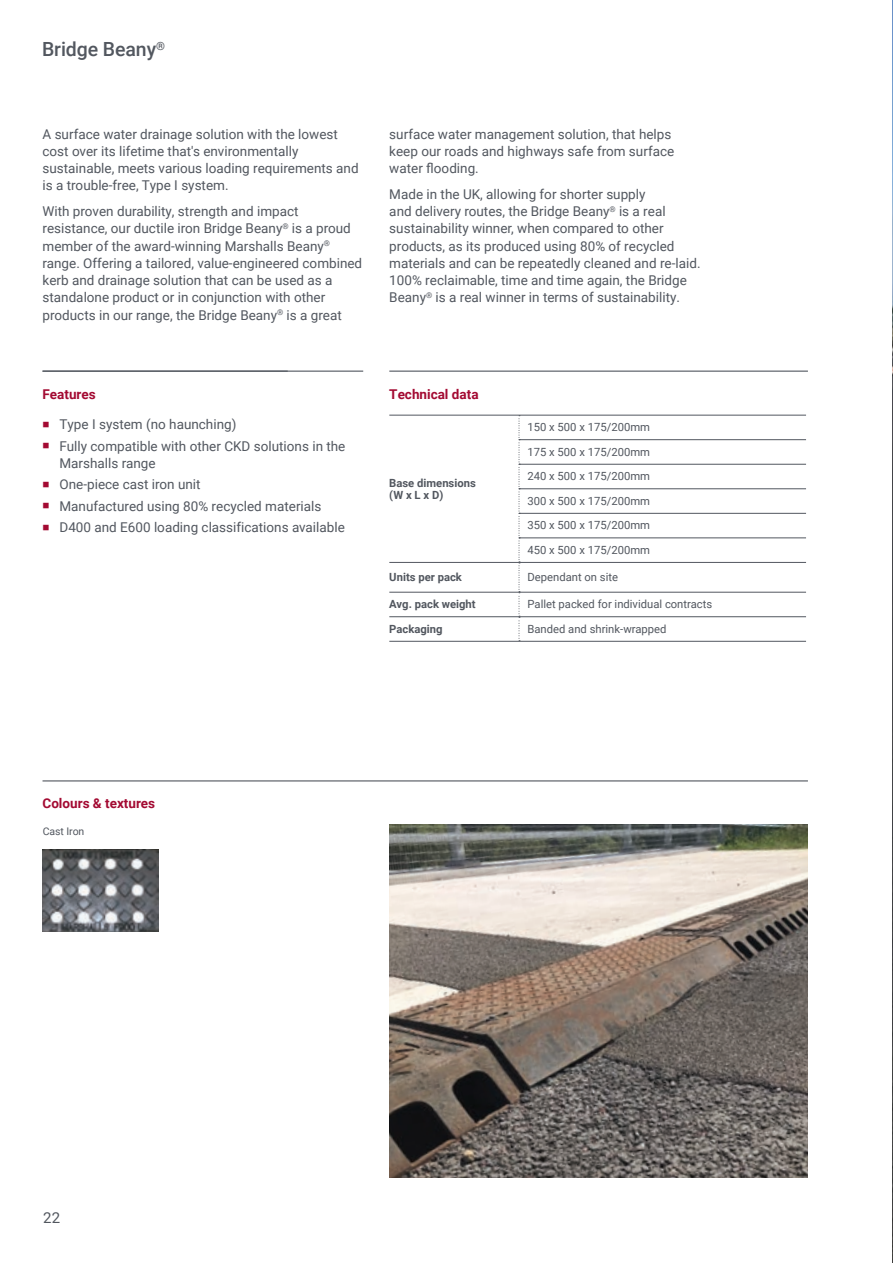
<style>
.page{position:relative;width:893px;height:1263px;background:#fff}
.page>*{position:absolute;margin:0;border:0;box-sizing:border-box;transform-origin:0 0}
.Page_Title_-_13pt_Me{font:500 19.5px "Roboto";letter-spacing:-.005em;color:#52575f}
.t1{font:15px "Roboto";color:#52575f}
.Body_copy_-_9pt_Regu{font:13.5px/17.2px "Roboto";color:#52575f}
.Heading_2_-_9pt_Bold{font:700 13.5px "Roboto";color:#a30a32}
.Caption_-_7_5pt_Regu{font:11.25px "Roboto";color:#52575f}
.Caption_heading_-_7{font:700 11.25px "Roboto";color:#52575f}
.Product_captions_-_7{font:10.5px "Roboto";letter-spacing:-.005em;color:#52575f}
</style>
<div class="page">
<img style="left:389px;top:825px;width:419px;height:353px">
<hr style="left:389px;top:415px;width:130px;height:1px;background:#52575f">
<hr style="left:519px;top:415px;width:287px;height:1px;background:#52575f">
<hr style="left:519px;top:439px;width:287px;height:1px;background:#52575f">
<hr style="left:519px;top:464px;width:287px;height:1px;background:#52575f">
<hr style="left:519px;top:488px;width:287px;height:1px;background:#52575f">
<hr style="left:519px;top:513px;width:287px;height:1px;background:#52575f">
<hr style="left:519px;top:538px;width:287px;height:1px;background:#52575f">
<hr style="left:389px;top:562px;width:130px;height:1px;background:#52575f">
<hr style="left:519px;top:562px;width:287px;height:1px;background:#52575f">
<hr style="left:389px;top:592px;width:130px;height:1px;background:#52575f">
<hr style="left:519px;top:592px;width:287px;height:1px;background:#52575f">
<hr style="left:389px;top:616px;width:130px;height:1px;background:#52575f">
<hr style="left:389px;top:641px;width:130px;height:1px;background:#52575f">
<svg style="left:519px;top:415px;width:1px;height:226px"></svg>
<hr style="left:519px;top:616px;width:287px;height:1px;background:#52575f">
<hr style="left:519px;top:641px;width:287px;height:1px;background:#52575f">
<hr style="left:43px;top:780px;width:765px;height:1px;background:#52575f">
<hr style="left:43px;top:371px;width:320px;height:1px;background:#52575f">
<hr style="left:389px;top:371px;width:419px;height:1px;background:#52575f">
<img style="left:892px;top:1px;width:1px;height:1261px">
<img style="left:43px;top:850px;width:115px;height:82px">
<p class="Page_Title_-_13pt_Me" style="left:42px;top:36px;width:124px">Bridge Beany<sup>®</sup></p>
<p class="Body_copy_-_9pt_Regu" style="left:43px;top:125px;width:318px">A surface water drainage solution with the lowest cost over its lifetime that's environmentally sustainable, meets various loading requirements and is a trouble-free, Type I system.</p>
<p class="Body_copy_-_9pt_Regu" style="left:43px;top:202px;width:321px">With proven durability, strength and impact resistance, our ductile iron Bridge Beany<sup>®</sup> is a proud member of the award-winning Marshalls Beany<sup>® </sup>range. Offering a tailored, value-engineered combined kerb and drainage solution that can be used as a standalone product or in conjunction with other products in our range, the Bridge Beany<sup>®</sup> is a great</p>
<p class="Heading_2_-_9pt_Bold" style="left:43px;top:384px;width:55px">Features</p>
<p class="Body_copy_-_9pt_Regu" style="left:60px;top:415px;width:178px">Type I system (no haunching)</p>
<p class="Body_copy_-_9pt_Regu" style="left:60px;top:437px;width:287px">Fully compatible with other CKD solutions in the<br>Marshalls range</p>
<p class="Body_copy_-_9pt_Regu" style="left:60px;top:475px;width:143px">One-piece cast iron unit</p>
<p class="Body_copy_-_9pt_Regu" style="left:60px;top:497px;width:263px">Manufactured using 80% recycled materials</p>
<p class="Body_copy_-_9pt_Regu" style="left:60px;top:518px;width:287px">D400 and E600 loading classifications available</p>
<p class="Body_copy_-_9pt_Regu" style="left:389px;top:125px;width:286px">surface water management solution, that helps keep our roads and highways safe from surface water flooding.</p>
<p class="Body_copy_-_9pt_Regu" style="left:389px;top:185px;width:313px">Made in the UK, allowing for shorter supply<br>and delivery routes, the Bridge Beany<sup>®</sup> is a real sustainability winner, when compared to other products, as its produced using 80% of recycled materials and can be repeatedly cleaned and re-laid.<br>100% reclaimable, time and time again, the Bridge Beany<sup>®</sup> is a real winner in terms of sustainability.</p>
<p class="Heading_2_-_9pt_Bold" style="left:389px;top:384px;width:91px">Technical data</p>
<p class="Caption_heading_-_7" style="left:389px;top:475px;width:88px">Base dimensions</p>
<p class="Caption_heading_-_7" style="left:389px;top:487px;width:56px">(W x L x D)</p>
<p class="Caption_-_7_5pt_Regu" style="left:527px;top:419px;width:124px">150 x 500 x 175/200mm</p>
<p class="Caption_-_7_5pt_Regu" style="left:527px;top:444px;width:124px">175 x 500 x 175/200mm</p>
<p class="Caption_-_7_5pt_Regu" style="left:527px;top:468px;width:124px">240 x 500 x 175/200mm</p>
<p class="Caption_-_7_5pt_Regu" style="left:527px;top:493px;width:124px">300 x 500 x 175/200mm</p>
<p class="Caption_-_7_5pt_Regu" style="left:527px;top:517px;width:124px">350 x 500 x 175/200mm</p>
<p class="Caption_-_7_5pt_Regu" style="left:527px;top:542px;width:124px">450 x 500 x 175/200mm</p>
<p class="Caption_heading_-_7" style="left:389px;top:569px;width:74px">Units per pack</p>
<p class="Caption_-_7_5pt_Regu" style="left:527px;top:569px;width:92px">Dependant on site</p>
<p class="Caption_heading_-_7" style="left:389px;top:596px;width:88px">Avg. pack weight</p>
<p class="Caption_-_7_5pt_Regu" style="left:527px;top:596px;width:186px">Pallet packed for individual contracts</p>
<p class="Caption_heading_-_7" style="left:389px;top:621px;width:55px">Packaging</p>
<p class="Caption_-_7_5pt_Regu" style="left:527px;top:621px;width:140px">Banded and shrink-wrapped</p>
<p class="Heading_2_-_9pt_Bold" style="left:43px;top:794px;width:114px">Colours &amp; textures</p>
<p class="Product_captions_-_7" style="left:43px;top:824px;width:43px">Cast Iron</p>
<p class="t1" style="left:43px;top:1207px;width:18px">22</p>
</div>
